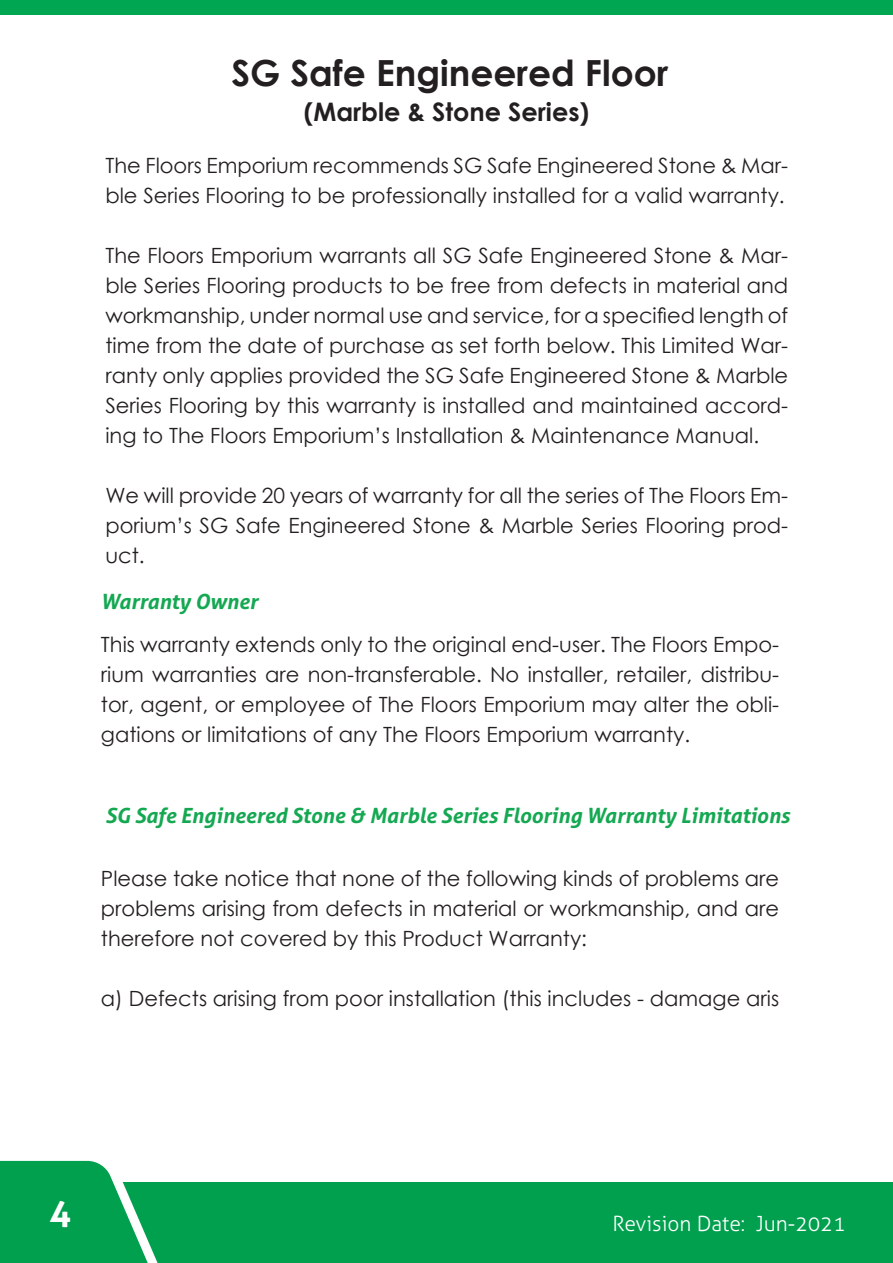
<style>
.page{position:relative;width:893px;height:1263px;background:#fff}
.page>*{position:absolute;margin:0;border:0;box-sizing:border-box;transform-origin:0 0}
.t1{font:700 36px "Century Gothic";color:#231f20}
.t2{font:700 36px "Aller";color:#fff}
.t3{font:700 25.5px "Century Gothic";color:#231f20}
.t4{font:21px/30px "Century Gothic";color:#231f20;text-align:justify}
.t5{font:italic 700 21px "Aller";color:#15a852}
.t6{font:300 21px "Aller";color:#fff}
</style>
<div class="page">
<div style="left:101px;top:1182px;width:792px;height:81px;background:#00a04f"></div>
<svg style="left:0;top:1160px;width:158px;height:103px"></svg>
<div style="left:0;top:0;width:893px;height:15px;background:#00a652"></div>
<p class="t1" style="left:231px;top:46px;width:439px">SG Safe Engineered Floor</p>
<p class="t3" style="left:304px;top:92px;width:287px">(Marble &amp; Stone Series)</p>
<p class="t4" style="left:105px;top:150px;width:684px">The Floors Emporium recommends SG Safe Engineered Stone &amp; Mar&shy;ble Series Flooring to be professionally installed for a valid warranty.</p>
<p class="t4" style="left:105px;top:240px;width:684px">The Floors Emporium warrants all SG Safe Engineered Stone &amp; Mar&shy;ble Series Flooring products to be free from defects in material and workmanship, under normal use and service, for a specified length of time from the date of purchase as set forth below. This Limited War&shy;ranty only applies provided the SG Safe Engineered Stone &amp; Marble Series Flooring by this warranty is installed and maintained accord&shy;ing to The Floors Emporium’s Installation &amp; Maintenance Manual.</p>
<p class="t4" style="left:105px;top:480px;width:684px">We will provide 20 years of warranty for all the series of The Floors Em&shy;porium’s SG Safe Engineered Stone &amp; Marble Series Flooring prod&shy;uct.</p>
<p class="t5" style="left:101px;top:588px;width:158px">Warranty Owner</p>
<p class="t4" style="left:101px;top:629px;width:680px">This warranty extends only to the original end-user. The Floors Empo&shy;rium warranties are non-transferable. No installer, retailer, distribu&shy;tor, agent, or employee of The Floors Emporium may alter the obli&shy;gations or limitations of any The Floors Emporium warranty.</p>
<p class="t5" style="left:105px;top:803px;width:686px">SG Safe Engineered Stone &amp; Marble Series Flooring Warranty Limitations</p>
<p class="t4" style="left:101px;top:863px;width:680px">Please take notice that none of the following kinds of problems are problems arising from defects in material or workmanship, and are therefore not covered by this Product Warranty:</p>
<p class="t4" style="left:101px;top:983px;width:680px">a) Defects arising from poor installation (this includes - damage aris</p>
<p class="t2" style="left:50px;top:1191px;width:23px">4</p>
<p class="t6" style="left:612px;top:1210px;width:235px">Revision Date: Jun-2021</p>
</div>
